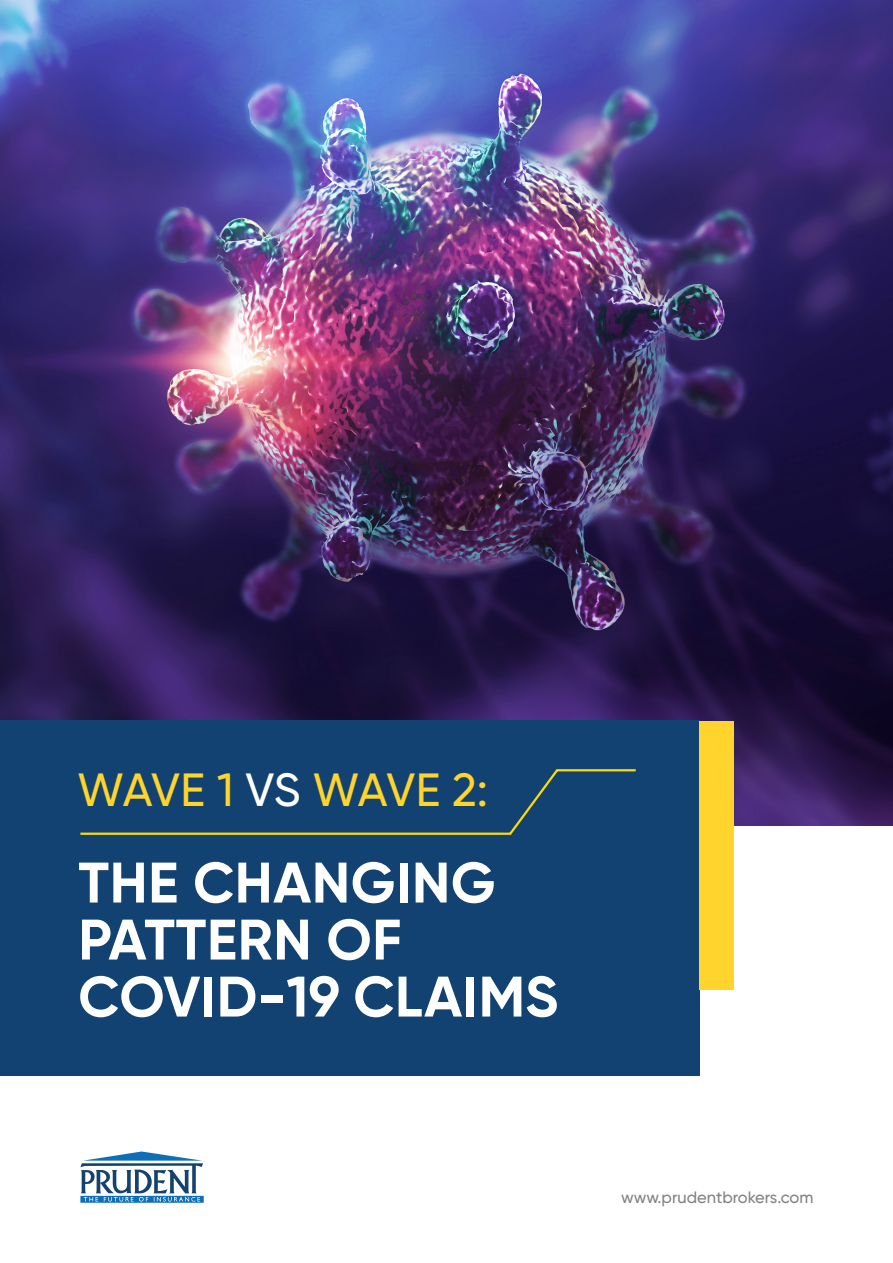
<style>
.page{position:relative;width:893px;height:1263px;background:#fff}
.page>*{position:absolute;margin:0;border:0;box-sizing:border-box;transform-origin:0 0}
.t1{font:700 57px/57px "Gilroy";letter-spacing:.01em;color:#fff}
.t2{font:500 46.5px "Gilroy";letter-spacing:-.03em;color:#ffd42c}
.Body{font:500 16.5px "Gilroy";color:#808285}
.s1{color:#fff}
</style>
<div class="page">
<img style="left:0;top:0;width:893px;height:825px">
<div style="left:0;top:721px;width:699px;height:355px;background:#124271"></div>
<div style="left:699px;top:721px;width:34px;height:268px;background:#ffd42c"></div>
<svg style="left:80px;top:1151px;width:124px;height:52px"></svg>
<svg style="left:80px;top:769px;width:556px;height:66px"></svg>
<p class="t2" style="left:78px;top:761px;width:412px">WAVE 1 <span class="s1">VS</span> WAVE 2:</p>
<p class="t1" style="left:78px;top:854px;width:481px">THE CHANGING<br>PATTERN OF<br>COVID-19 CLAIMS</p>
<p class="Body" style="left:621px;top:1187px;width:194px">www.prudentbrokers.com</p>
</div>
